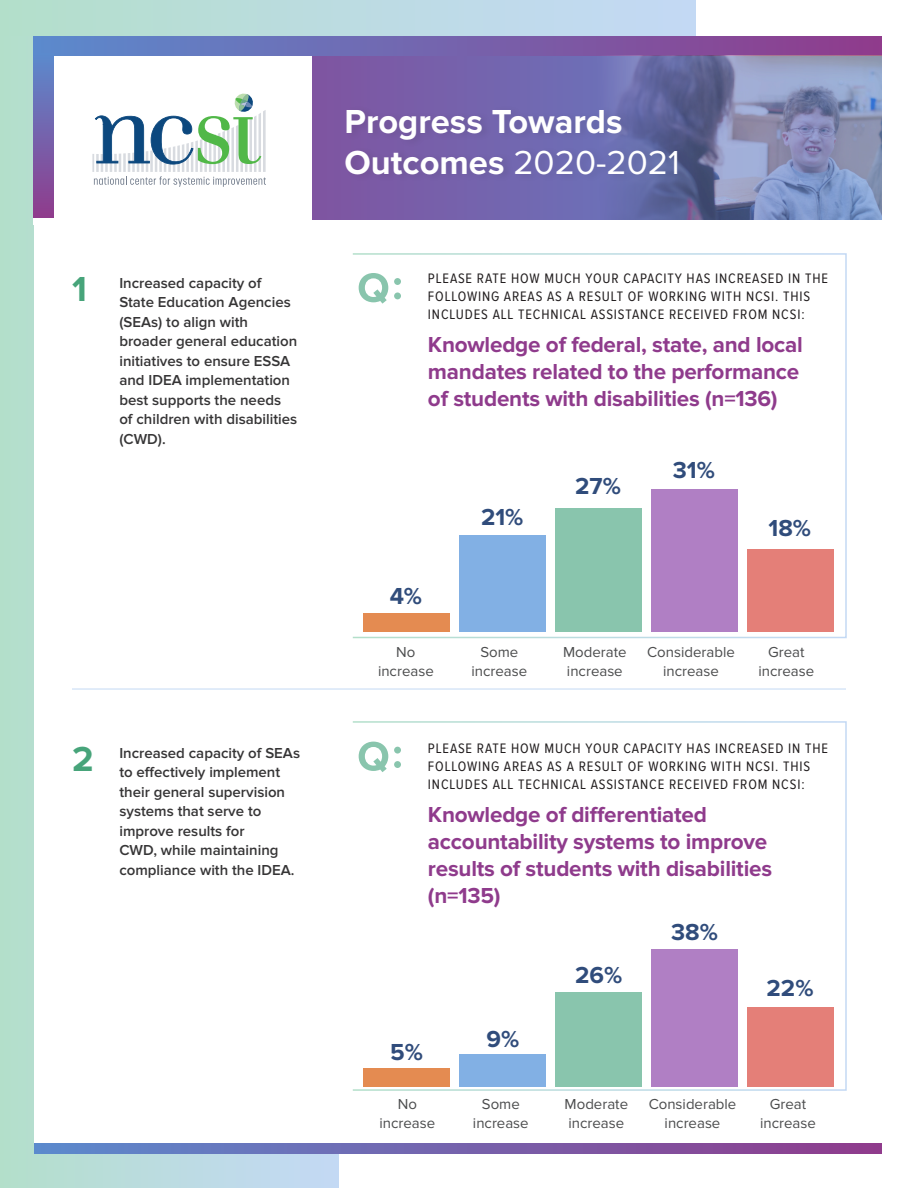
<style>
.page{position:relative;width:918px;height:1188px;background:#fff}
.page>*{position:absolute;margin:0;border:0;box-sizing:border-box;transform-origin:0 0}
.t1{font:700 36px "Proxima Nova";color:#47a47a}
.t2{font:700 34.5px/40.5px "Proxima Nova";color:#fff}
.t3{font:700 24px "Proxima Nova";color:#304c7b}
.t4{font:700 22.5px/27px "Proxima Nova";letter-spacing:-.01em;color:#8f3b8c}
.t5{font:600 15px/19.5px "Proxima Nova";color:#363536}
.t6{font:15px/19.5px "Proxima Nova";color:#4b4c4d;text-align:center}
.t7{font:14.25px/18px "Proxima Nova A Cond";letter-spacing:.06em;color:#231f20}
.s1{font-weight:400}
</style>
<div class="page">
<div style="left:0;top:9px;width:339px;height:1179px;background:linear-gradient(to right,#b3dfcb,#c4d9f6)"></div>
<div style="left:34px;top:198px;width:848px;height:956px;background:#fff"></div>
<svg style="left:359px;top:273px;width:29px;height:31px"></svg>
<svg style="left:394px;top:278px;width:7px;height:21px"></svg>
<div style="left:352px;top:253px;width:495px;height:385px;border:2px solid #fff"></div>
<svg style="left:359px;top:742px;width:29px;height:30px"></svg>
<svg style="left:394px;top:747px;width:7px;height:21px"></svg>
<div style="left:352px;top:721px;width:495px;height:370px;border:2px solid #fff"></div>
<hr style="left:72px;top:689px;width:774px;height:1px;background:#c3d9f4">
<div style="left:0;top:0;width:696px;height:36px;background:linear-gradient(to right,#b3dfcb,#c4d9f6)"></div>
<svg style="left:312px;top:56px;width:286px;height:164px;background:#7660aa"></svg>
<div style="left:34px;top:52px;width:278px;height:173px;background:#fff"></div>
<svg style="left:92px;top:94px;width:174px;height:93px"></svg>
<div style="left:33px;top:36px;width:849px;height:20px;background:linear-gradient(to right,#5b8acd,#903b8b)"></div>
<svg style="left:34px;top:1143px;width:848px;height:11px;background:#7562ac"></svg>
<div style="left:33px;top:53px;width:20px;height:165px;background:linear-gradient(to bottom,#5b8acd,#8f3b8c)"></div>
<img style="left:598px;top:56px;width:284px;height:164px">
<div style="left:344px;top:105px;width:344px;height:77px;background:#231f20;opacity:.12"></div>
<div style="left:747px;top:549px;width:86px;height:83px;background:#e47f78"></div>
<div style="left:651px;top:490px;width:87px;height:142px;background:#b07fc4"></div>
<div style="left:555px;top:508px;width:87px;height:124px;background:#89c5ad"></div>
<div style="left:459px;top:535px;width:87px;height:97px;background:#82b0e4"></div>
<div style="left:364px;top:613px;width:86px;height:19px;background:#e48b51"></div>
<div style="left:747px;top:1007px;width:86px;height:79px;background:#e47f78"></div>
<div style="left:651px;top:949px;width:87px;height:137px;background:#b07fc4"></div>
<div style="left:555px;top:992px;width:87px;height:94px;background:#89c5ad"></div>
<div style="left:459px;top:1054px;width:87px;height:32px;background:#82b0e4"></div>
<div style="left:364px;top:1068px;width:86px;height:18px;background:#e48b51"></div>
<h1 class="t2" style="left:345px;top:102px;width:337px">Progress Towards<br>Outcomes <span class="s1">2020-2021</span></h1>
<p class="t1" style="left:72px;top:268px;width:16px">1</p>
<p class="t5" style="left:119px;top:273px;width:179px">Increased capacity of<br>State Education Agencies (SEAs) to align with broader general education initiatives to ensure ESSA and IDEA implementation best supports the needs of children with disabilities (CWD).</p>
<p class="t7" style="left:428px;top:269px;width:401px">PLEASE RATE HOW MUCH YOUR CAPACITY HAS INCREASED IN THE<br>FOLLOWING AREAS AS A RESULT OF WORKING WITH NCSI. THIS<br>INCLUDES ALL TECHNICAL ASSISTANCE RECEIVED FROM NCSI:</p>
<p class="t4" style="left:428px;top:332px;width:376px">Knowledge of federal, state, and local mandates related to the performance of students with disabilities (n=136)</p>
<p class="t3" style="left:390px;top:582px;width:34px">4%</p>
<p class="t3" style="left:481px;top:503px;width:44px">21%</p>
<p class="t3" style="left:575px;top:472px;width:47px">27%</p>
<p class="t3" style="left:673px;top:456px;width:44px">31%</p>
<p class="t3" style="left:768px;top:514px;width:44px">18%</p>
<p class="t6" style="left:378px;top:642px;width:57px">No increase</p>
<p class="t6" style="left:471px;top:642px;width:57px">Some increase</p>
<p class="t6" style="left:563px;top:642px;width:65px;text-align:left">Moderate increase</p>
<p class="t6" style="left:647px;top:642px;width:89px">Considerable increase</p>
<p class="t6" style="left:759px;top:642px;width:57px">Great increase</p>
<p class="t1" style="left:72px;top:738px;width:23px">2</p>
<p class="t5" style="left:119px;top:743px;width:182px">Increased capacity of SEAs to effectively implement their general supervision systems that serve to improve results for<br>CWD, while maintaining compliance with the IDEA.</p>
<p class="t7" style="left:428px;top:739px;width:401px">PLEASE RATE HOW MUCH YOUR CAPACITY HAS INCREASED IN THE<br>FOLLOWING AREAS AS A RESULT OF WORKING WITH NCSI. THIS<br>INCLUDES ALL TECHNICAL ASSISTANCE RECEIVED FROM NCSI:</p>
<p class="t4" style="left:428px;top:801px;width:346px">Knowledge of differentiated accountability systems to improve results of students with disabilities (n=135)</p>
<p class="t3" style="left:390px;top:1038px;width:34px">5%</p>
<p class="t3" style="left:486px;top:1025px;width:34px">9%</p>
<p class="t3" style="left:575px;top:961px;width:49px">26%</p>
<p class="t3" style="left:671px;top:918px;width:48px">38%</p>
<p class="t3" style="left:767px;top:975px;width:48px">22%</p>
<p class="t6" style="left:380px;top:1094px;width:57px">No increase</p>
<p class="t6" style="left:473px;top:1094px;width:57px">Some increase</p>
<p class="t6" style="left:565px;top:1094px;width:65px;text-align:left">Moderate increase</p>
<p class="t6" style="left:649px;top:1094px;width:89px">Considerable increase</p>
<p class="t6" style="left:760px;top:1094px;width:57px">Great increase</p>
</div>
